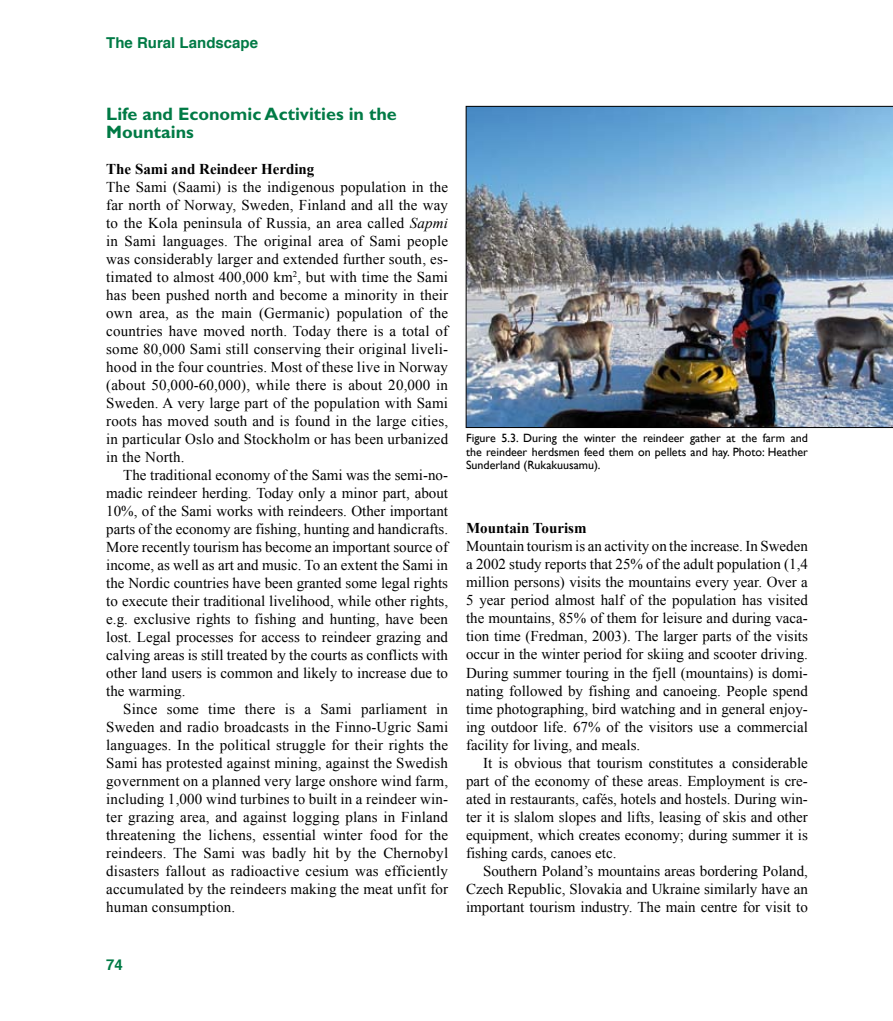
<style>
.page{position:relative;width:893px;height:1021px;background:#fff}
.page>*{position:absolute;margin:0;border:0;box-sizing:border-box;transform-origin:0 0}
.t1{font:700 18px/18px "Gill Alt One";color:#007a45}
.t2{font:15px "Times New Roman";color:#000}
.t3{font:700 15px "Times New Roman";color:#000}
.t4{font:700 15px "Helvetica";color:#007a45}
.t5{font:12px/13.5px "Gill Sans";color:#000;text-align:justify}
.s1{font-style:italic}
</style>
<div class="page">
<img style="left:466px;top:106px;width:427px;height:322px">
<p class="t4" style="left:106px;top:31px;width:153px">The Rural Landscape</p>
<p class="t1" style="left:106px;top:105px;width:292px">Life and Economic Activities in the<br>Mountains</p>
<p class="t3" style="left:106px;top:158px;width:210px">The Sami and Reindeer Herding</p>
<p class="t2" style="left:106px;top:176px;width:343px">The Sami (Saami) is the indigenous population in the</p>
<p class="t2" style="left:106px;top:194px;width:343px">far north of Norway, Sweden, Finland and all the way</p>
<p class="t2" style="left:106px;top:212px;width:343px">to the Kola peninsula of Russia, an area called <span class="s1">Sapmi</span></p>
<p class="t2" style="left:106px;top:230px;width:343px">in Sami languages. The original area of Sami people</p>
<p class="t2" style="left:106px;top:248px;width:343px">was considerably larger and extended further south, es-</p>
<p class="t2" style="left:106px;top:266px;width:343px">timated to almost 400,000 km<sup>2</sup>, but with time the Sami</p>
<p class="t2" style="left:106px;top:284px;width:343px">has been pushed north and become a minority in their</p>
<p class="t2" style="left:106px;top:302px;width:343px">own area, as the main (Germanic) population of the</p>
<p class="t2" style="left:106px;top:320px;width:343px">countries have moved north. Today there is a total of</p>
<p class="t2" style="left:106px;top:338px;width:343px">some 80,000 Sami still conserving their original liveli-</p>
<p class="t2" style="left:106px;top:356px;width:343px">hood in the four countries. Most of these live in Norway</p>
<p class="t2" style="left:106px;top:374px;width:343px">(about 50,000-60,000), while there is about 20,000 in</p>
<p class="t2" style="left:106px;top:392px;width:343px">Sweden. A very large part of the population with Sami</p>
<p class="t2" style="left:106px;top:410px;width:343px">roots has moved south and is found in the large cities,</p>
<p class="t2" style="left:106px;top:428px;width:343px">in particular Oslo and Stockholm or has been urbanized</p>
<p class="t2" style="left:106px;top:446px;width:80px">in the North.</p>
<p class="t2" style="left:123px;top:464px;width:326px">The traditional economy of the Sami was the semi-no-</p>
<p class="t2" style="left:106px;top:482px;width:343px">madic reindeer herding. Today only a minor part, about</p>
<p class="t2" style="left:106px;top:500px;width:343px">10%, of the Sami works with reindeers. Other important</p>
<p class="t2" style="left:106px;top:518px;width:343px">parts of the economy are fishing, hunting and handicrafts.</p>
<p class="t2" style="left:106px;top:536px;width:343px">More recently tourism has become an important source of</p>
<p class="t2" style="left:106px;top:554px;width:343px">income, as well as art and music. To an extent the Sami in</p>
<p class="t2" style="left:106px;top:572px;width:343px">the Nordic countries have been granted some legal rights</p>
<p class="t2" style="left:106px;top:590px;width:343px">to execute their traditional livelihood, while other rights,</p>
<p class="t2" style="left:106px;top:608px;width:343px">e.g. exclusive rights to fishing and hunting, have been</p>
<p class="t2" style="left:106px;top:626px;width:343px">lost. Legal processes for access to reindeer grazing and</p>
<p class="t2" style="left:106px;top:644px;width:343px">calving areas is still treated by the courts as conflicts with</p>
<p class="t2" style="left:106px;top:662px;width:343px">other land users is common and likely to increase due to</p>
<p class="t2" style="left:106px;top:680px;width:81px">the warming.</p>
<p class="t2" style="left:123px;top:698px;width:326px">Since some time there is a Sami parliament in</p>
<p class="t2" style="left:106px;top:716px;width:343px">Sweden and radio broadcasts in the Finno-Ugric Sami</p>
<p class="t2" style="left:106px;top:734px;width:343px">languages. In the political struggle for their rights the</p>
<p class="t2" style="left:106px;top:752px;width:343px">Sami has protested against mining, against the Swedish</p>
<p class="t2" style="left:106px;top:770px;width:343px">government on a planned very large onshore wind farm,</p>
<p class="t2" style="left:106px;top:788px;width:343px">including 1,000 wind turbines to built in a reindeer win-</p>
<p class="t2" style="left:106px;top:806px;width:343px">ter grazing area, and against logging plans in Finland</p>
<p class="t2" style="left:106px;top:824px;width:343px">threatening the lichens, essential winter food for the</p>
<p class="t2" style="left:106px;top:842px;width:343px">reindeers. The Sami was badly hit by the Chernobyl</p>
<p class="t2" style="left:106px;top:860px;width:343px">disasters fallout as radioactive cesium was efficiently</p>
<p class="t2" style="left:106px;top:878px;width:343px">accumulated by the reindeers making the meat unfit for</p>
<p class="t2" style="left:106px;top:896px;width:130px">human consumption.</p>
<p class="t5" style="left:466px;top:431px;width:343px">Figure 5.3. During the winter the reindeer gather at the farm and the reindeer herdsmen feed them on pellets and hay. Photo: Heather Sunderland (Rukakuusamu).</p>
<p class="t3" style="left:466px;top:518px;width:122px">Mountain Tourism</p>
<p class="t2" style="left:466px;top:536px;width:343px">Mountain tourism is an activity on the increase. In Sweden</p>
<p class="t2" style="left:466px;top:554px;width:343px">a 2002 study reports that 25% of the adult population (1,4</p>
<p class="t2" style="left:466px;top:572px;width:343px">million persons) visits the mountains every year. Over a</p>
<p class="t2" style="left:466px;top:590px;width:343px">5 year period almost half of the population has visited</p>
<p class="t2" style="left:466px;top:608px;width:343px">the mountains, 85% of them for leisure and during vaca-</p>
<p class="t2" style="left:466px;top:626px;width:343px">tion time (Fredman, 2003). The larger parts of the visits</p>
<p class="t2" style="left:466px;top:644px;width:343px">occur in the winter period for skiing and scooter driving.</p>
<p class="t2" style="left:466px;top:662px;width:343px">During summer touring in the fjell (mountains) is domi-</p>
<p class="t2" style="left:466px;top:680px;width:343px">nating followed by fishing and canoeing. People spend</p>
<p class="t2" style="left:466px;top:698px;width:343px">time photographing, bird watching and in general enjoy-</p>
<p class="t2" style="left:466px;top:716px;width:343px">ing outdoor life. 67% of the visitors use a commercial</p>
<p class="t2" style="left:466px;top:734px;width:176px">facility for living, and meals.</p>
<p class="t2" style="left:483px;top:752px;width:326px">It is obvious that tourism constitutes a considerable</p>
<p class="t2" style="left:466px;top:770px;width:343px">part of the economy of these areas. Employment is cre-</p>
<p class="t2" style="left:466px;top:788px;width:343px">ated in restaurants, cafés, hotels and hostels. During win-</p>
<p class="t2" style="left:466px;top:806px;width:343px">ter it is slalom slopes and lifts, leasing of skis and other</p>
<p class="t2" style="left:466px;top:824px;width:343px">equipment, which creates economy; during summer it is</p>
<p class="t2" style="left:466px;top:842px;width:152px">fishing cards, canoes etc.</p>
<p class="t2" style="left:483px;top:860px;width:326px">Southern Poland’s mountains areas bordering Poland,</p>
<p class="t2" style="left:466px;top:878px;width:343px">Czech Republic, Slovakia and Ukraine similarly have an</p>
<p class="t2" style="left:466px;top:896px;width:343px">important tourism industry. The main centre for visit to</p>
<p class="t4" style="left:106px;top:952px;width:18px">74</p>
</div>
